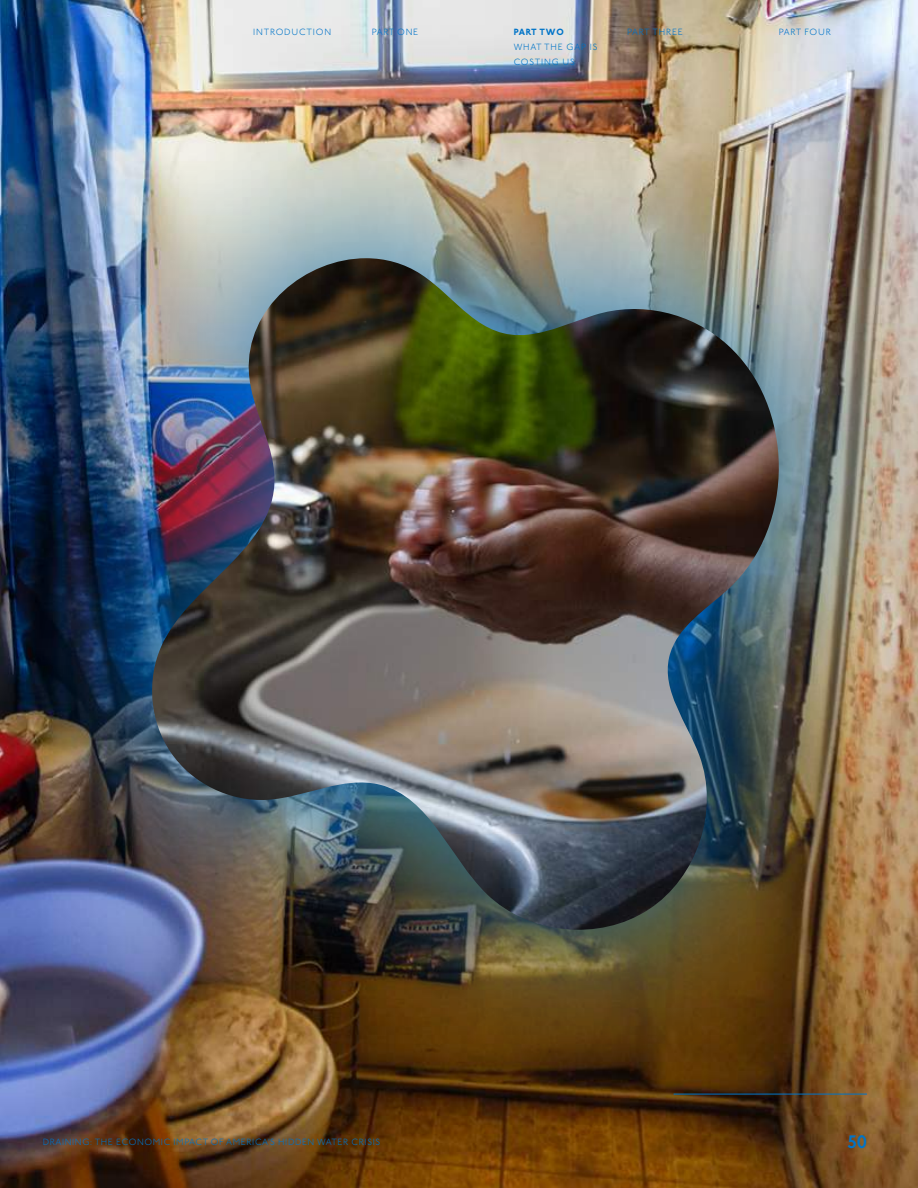
<style>
.page{position:relative;width:918px;height:1188px;background:#fff}
.page>*{position:absolute;margin:0;border:0;box-sizing:border-box;transform-origin:0 0}
.t1{font:600 18px "P22 Underground";color:#0074c8}
.t2{font:300 9px "P22 Underground";letter-spacing:.065em;color:#0074c8}
.t3{font:300 9px/15px "P22 Underground";letter-spacing:.09em;color:#0074c8}
.t4{font:800 9px "P22 Underground";letter-spacing:.09em;color:#0074c8}
</style>
<div class="page">
<img style="left:0;top:0;width:918px;height:1188px">
<img style="left:0;top:97px;width:918px;height:994px">
<img style="left:151px;top:258px;width:629px;height:673px">
<hr style="left:674px;top:1094px;width:193px;height:1px;background:#0074c8">
<p class="t2" style="left:372px;top:27px;width:48px">PART ONE</p>
<p class="t4" style="left:514px;top:27px;width:52px">PART TWO</p>
<p class="t3" style="left:514px;top:40px;width:85px">WHAT THE GAP IS<br>COSTING US</p>
<p class="t3" style="left:253px;top:25px;width:80px">INTRODUCTION</p>
<p class="t3" style="left:627px;top:25px;width:57px">PART THREE</p>
<p class="t2" style="left:779px;top:27px;width:54px">PART FOUR</p>
<p class="t2" style="left:43px;top:1137px;width:339px">DRAINING: THE ECONOMIC IMPACT OF AMERICA’S HIDDEN WATER CRISIS</p>
<h1 class="t1" style="left:848px;top:1132px;width:21px">50</h1>
</div>
